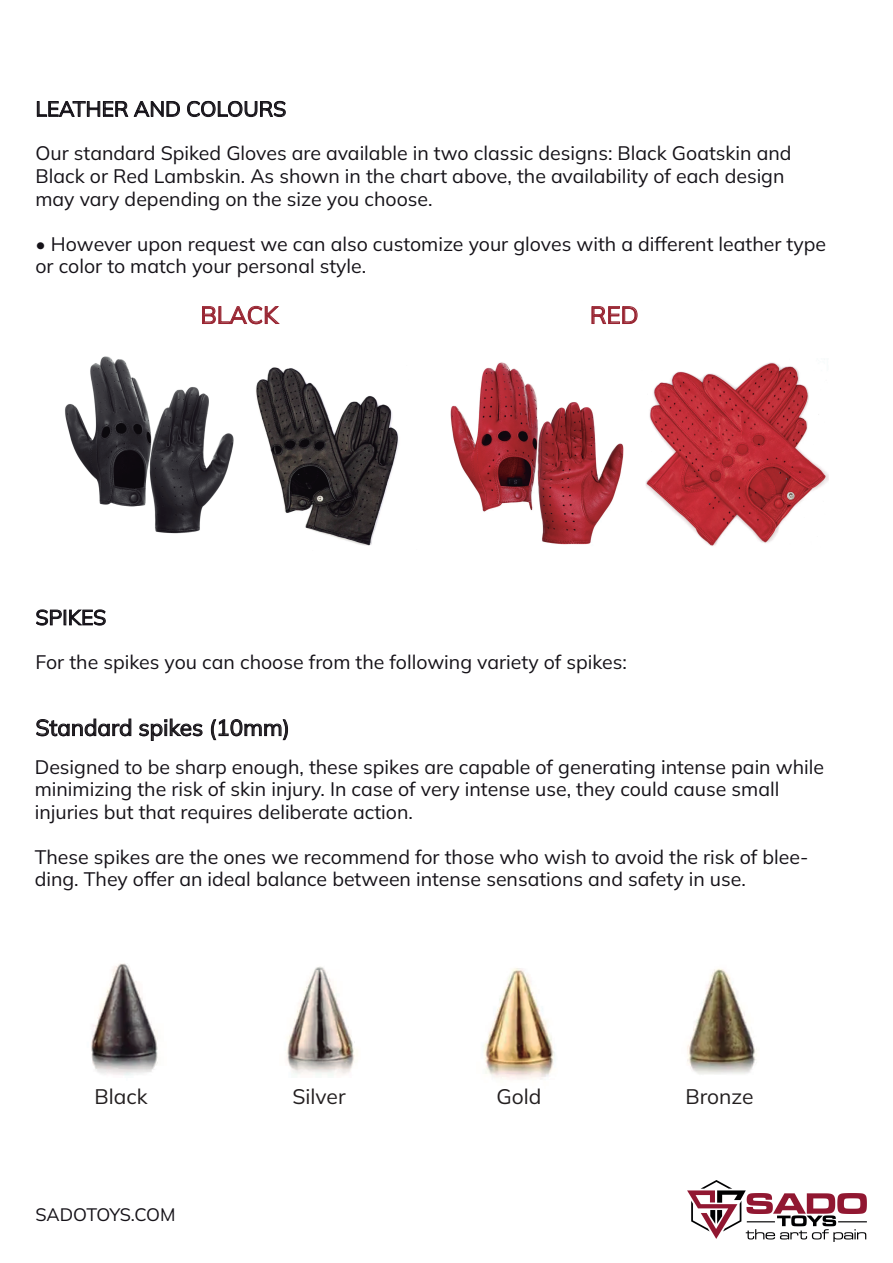
<style>
.page{position:relative;width:893px;height:1263px;background:#fff}
.page>*{position:absolute;margin:0;border:0;box-sizing:border-box;transform-origin:0 0}
.t1{font:24px "Mulish";color:#982431}
.t2{font:22.5px "Mulish";color:#231f20}
.t3{font:21px "Mulish";color:#231f20}
.t4{font:21px "Mulish";color:#151218}
.t5{font:19.5px/22.5px "Mulish";color:#151218}
.t6{font:18px "Mulish";letter-spacing:-.025em;color:#151218}
</style>
<div class="page">
<svg style="left:37px;top:101px;width:143px;height:16px"></svg>
<svg style="left:187px;top:101px;width:99px;height:16px"></svg>
<svg style="left:36px;top:609px;width:70px;height:17px"></svg>
<svg style="left:202px;top:305px;width:78px;height:19px"></svg>
<svg style="left:591px;top:306px;width:47px;height:18px"></svg>
<svg style="left:36px;top:718px;width:96px;height:18px"></svg>
<svg style="left:139px;top:718px;width:64px;height:23px"></svg>
<svg style="left:211px;top:719px;width:77px;height:22px"></svg>
<img style="left:91px;top:963px;width:67px;height:113px">
<img style="left:286px;top:966px;width:69px;height:110px">
<img style="left:482px;top:968px;width:73px;height:112px">
<img style="left:687px;top:968px;width:70px;height:107px">
<img style="left:65px;top:356px;width:169px;height:178px">
<img style="left:256px;top:367px;width:143px;height:179px">
<img style="left:450px;top:362px;width:378px;height:184px">
<img style="left:687px;top:1180px;width:180px;height:62px">
<p class="t4" style="left:36px;top:95px;width:252px">LEATHER AND COLOURS</p>
<p class="t5" style="left:36px;top:142px;width:758px">Our standard Spiked Gloves are available in two classic designs: Black Goatskin and<br>Black or Red Lambskin. As shown in the chart above, the availability of each design may vary depending on the size you choose.</p>
<p class="t5" style="left:36px;top:232px;width:792px">• However upon request we can also customize your gloves with a different leather type or color to match your personal style.</p>
<p class="t1" style="left:200px;top:299px;width:79px">BLACK</p>
<p class="t1" style="left:590px;top:299px;width:50px">RED</p>
<p class="t4" style="left:36px;top:603px;width:72px">SPIKES</p>
<p class="t5" style="left:36px;top:650px;width:593px">For the spikes you can choose from the following variety of spikes:</p>
<p class="t2" style="left:36px;top:712px;width:256px">Standard spikes (10mm)</p>
<p class="t5" style="left:35px;top:755px;width:791px">Designed to be sharp enough, these spikes are capable of generating intense pain while minimizing the risk of skin injury. In case of very intense use, they could cause small injuries but that requires deliberate action.</p>
<p class="t5" style="left:35px;top:845px;width:775px">These spikes are the ones we recommend for those who wish to avoid the risk of blee&shy;ding. They offer an ideal balance between intense sensations and safety in use.</p>
<p class="t3" style="left:94px;top:1082px;width:55px">Black</p>
<p class="t3" style="left:292px;top:1082px;width:55px">Silver</p>
<p class="t3" style="left:496px;top:1082px;width:46px">Gold</p>
<p class="t3" style="left:685px;top:1082px;width:70px">Bronze</p>
<p class="t3" style="left:35px;top:1192px;width:199px">https://sadotoys.com</p>
<p class="t6" style="left:36px;top:1202px;width:142px">SADOTOYS.COM</p>
</div>
